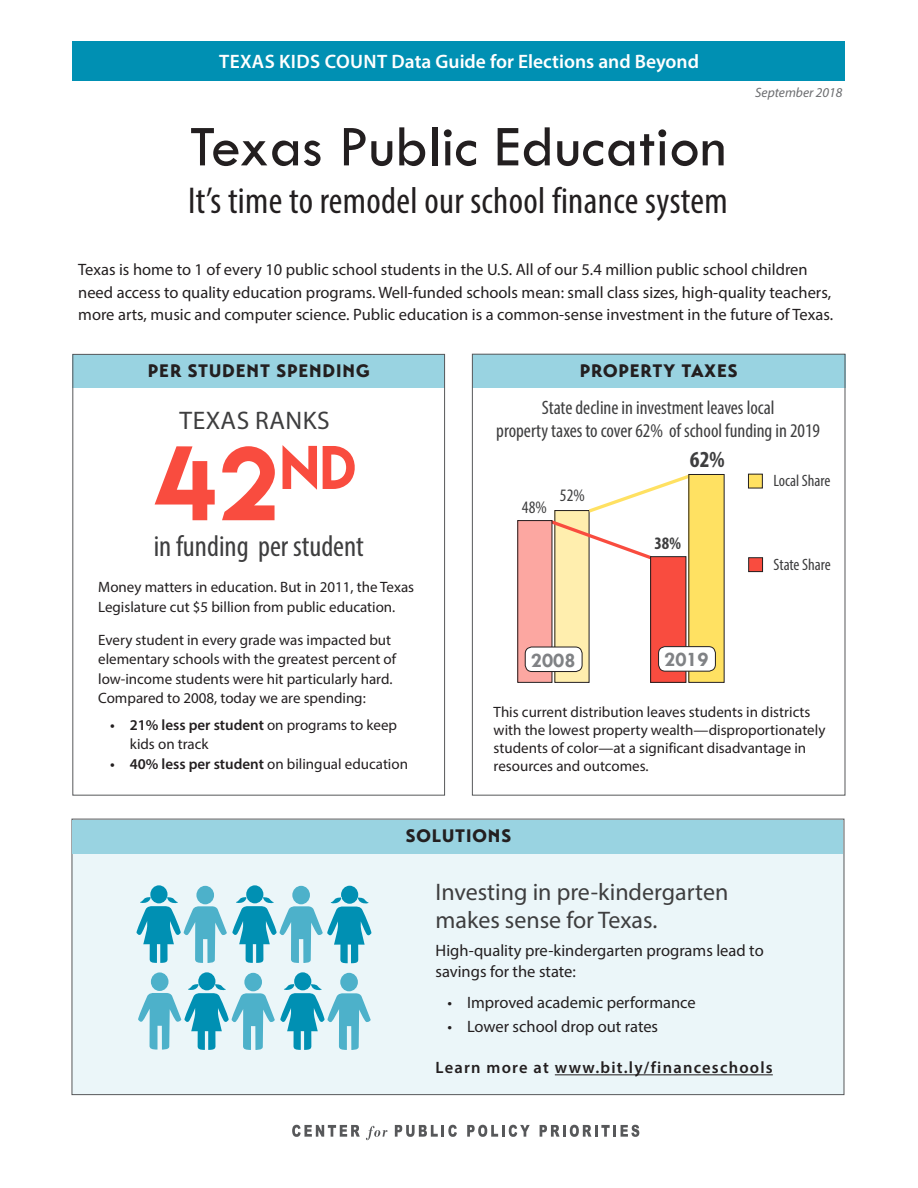
<style>
.page{position:relative;width:918px;height:1188px;background:#fff}
.page>*{position:absolute;margin:0;border:0;box-sizing:border-box;transform-origin:0 0}
.Body_Text{font:93.9px "Lemon Milk";color:#f94c3f}
.t1{font:60px "Tw Cen";color:#231f20}
.t2{font:condensed 37.5px "Myriad Pro";letter-spacing:.01em;color:#231f20}
.t3{font:condensed 30px "Myriad Pro";color:#3e3e3f}
.Body_Text-2{font:25.5px "Myriad Pro";letter-spacing:.02em;color:#3e3e3f}
.Body_Text-3{font:24px/28.8px "Myriad Pro";color:#3e3e3f}
.t4{font:700 condensed 23.1px "Myriad Pro";color:#3e3e3f}
.t5{font:700 21px "Tw Cen";color:#808285}
.t6{font:condensed 19.5px/23.4px "Myriad Pro";color:#3e3e3f;text-align:center}
.No_Spacing{font:600 19.5px "Myriad Pro";color:#fff}
.Body_Text-4{font:900 18px "Transat";letter-spacing:.05em;color:#231f20}
.t7{font:condensed 17.55px "Myriad Pro";color:#3e3e3f}
.t8{font:700 condensed 17.55px "Myriad Pro";color:#3e3e3f}
.No_Spacing-2{font:16.5px/22.5px "Myriad Pro";color:#231f20}
.No_Spacing-3{font:600 16.5px "Myriad Pro";letter-spacing:.075em;color:#231f20}
.t9{font:condensed 16.5px "Myriad Pro";color:#3e3e3f}
.No_Spacing-4{font:15px/19.5px "Myriad Pro";color:#231f20}
.Body_Text-5{font:italic 13.5px "Myriad Pro";color:#6c6d70}
.s1{font-weight:600}
</style>
<div class="page">
<div style="left:472px;top:354px;width:373px;height:34px;background:#99d3e1"></div>
<div style="left:72px;top:42px;width:772px;height:39px;background:#0090b3"></div>
<div style="left:72px;top:819px;width:772px;height:276px;background:#ebf6f9;border:1px solid #57585a"></div>
<hr style="left:555px;top:1074px;width:218px;height:1px;background:#231f20">
<div style="left:72px;top:820px;width:771px;height:33px;background:#99d3e1"></div>
<div style="left:73px;top:354px;width:372px;height:34px;background:#99d3e1"></div>
<svg style="left:138px;top:972px;width:233px;height:78px"></svg>
<svg style="left:136px;top:885px;width:235px;height:78px"></svg>
<div style="left:555px;top:511px;width:34px;height:171px;background:#ffeeae"></div>
<svg style="left:552px;top:475px;width:136px;height:87px"></svg>
<div style="left:518px;top:521px;width:34px;height:161px;background:#fca7a1"></div>
<div style="left:517px;top:520px;width:35px;height:163px;border:1px solid #231f20"></div>
<div style="left:689px;top:474px;width:35px;height:208px;background:#ffe162"></div>
<div style="left:651px;top:557px;width:35px;height:125px;background:#f94c3f"></div>
<div style="left:650px;top:556px;width:36px;height:127px;border:1px solid #231f20"></div>
<div style="left:525px;top:647px;width:57px;height:25px;background:#fff;border-radius:7px"></div>
<div style="left:525px;top:647px;width:57px;height:25px;border:1px solid #231f20;border-radius:7px"></div>
<div style="left:659px;top:647px;width:56px;height:24px;background:#fff;border-radius:7px"></div>
<div style="left:658px;top:646px;width:58px;height:25px;border:1px solid #231f20;border-radius:7px"></div>
<div style="left:749px;top:558px;width:14px;height:14px;background:#f94c3f"></div>
<div style="left:748px;top:557px;width:15px;height:15px;border:1px solid #231f20"></div>
<div style="left:748px;top:474px;width:14px;height:14px;background:#ffe162"></div>
<div style="left:748px;top:474px;width:15px;height:14px;border:1px solid #231f20"></div>
<svg style="left:292px;top:1125px;width:68px;height:12px"></svg>
<svg style="left:366px;top:1126px;width:22px;height:14px"></svg>
<svg style="left:395px;top:1125px;width:62px;height:12px"></svg>
<svg style="left:467px;top:1125px;width:63px;height:12px"></svg>
<svg style="left:540px;top:1125px;width:99px;height:12px"></svg>
<p class="No_Spacing" style="left:219px;top:49px;width:482px">TEXAS KIDS COUNT Data Guide for Elections and Beyond</p>
<p class="t1" style="left:189px;top:110px;width:539px">Texas Public Education</p>
<p class="t2" style="left:188px;top:178px;width:541px">It’s time to remodel our school finance system</p>
<p class="Body_Text-5" style="left:755px;top:84px;width:89px">September 2018</p>
<p class="No_Spacing-2" style="left:78px;top:258px;width:756px">Texas is home to 1 of every 10 public school students in the U.S. All of our 5.4 million public school children need access to quality education programs. Well-funded schools mean: small class sizes, high-quality teachers, more arts, music and computer science. Public education is a common-sense investment in the future of Texas.</p>
<p class="Body_Text-4" style="left:148px;top:360px;width:223px">PER STUDENT SPENDING</p>
<p class="Body_Text-2" style="left:180px;top:405px;width:152px">TEXAS RANKS</p>
<p class="Body_Text" style="left:153px;top:419px;width:205px">42<sup>nd</sup></p>
<p class="t3" style="left:154px;top:528px;width:212px">in funding per student</p>
<p class="No_Spacing-4" style="left:98px;top:577px;width:317px">Money matters in education. But in 2011, the Texas<br>Legislature cut $5 billion from public education.</p>
<p class="No_Spacing-4" style="left:98px;top:630px;width:299px">Every student in every grade was impacted but elementary schools with the greatest percent of low-income students were hit particularly hard.<br>Compared to 2008, today we are spending:</p>
<p class="No_Spacing-4" style="left:130px;top:715px;width:269px;text-indent:-20px"><span class="s1">• 21% less per student</span> on programs to keep kids on track</p>
<p class="No_Spacing-4" style="left:110px;top:754px;width:299px"><span class="s1">• 40% less per student</span> on bilingual education</p>
<p class="Body_Text-4" style="left:580px;top:360px;width:159px">PROPERTY TAXES</p>
<p class="t6" style="left:496px;top:396px;width:325px">State decline in investment leaves local<br>property taxes to cover 62% of school funding in 2019</p>
<p class="t7" style="left:522px;top:497px;width:26px">48%</p>
<p class="t7" style="left:560px;top:485px;width:26px">52%</p>
<p class="t4" style="left:690px;top:445px;width:36px">62%</p>
<p class="t8" style="left:654px;top:532px;width:28px">38%</p>
<p class="t5" style="left:531px;top:647px;width:46px">2008</p>
<p class="t5" style="left:664px;top:647px;width:46px">2019</p>
<p class="t9" style="left:773px;top:471px;width:59px">Local Share</p>
<p class="t9" style="left:774px;top:554px;width:59px">State Share</p>
<p class="No_Spacing-4" style="left:494px;top:703px;width:333px;line-height:18px">This current distribution leaves students in districts with the lowest property wealth—disproportionately students of color—at a significant disadvantage in resources and outcomes.</p>
<p class="Body_Text-4" style="left:406px;top:825px;width:107px">SOLUTIONS</p>
<p class="Body_Text-3" style="left:436px;top:877px;width:294px">Investing in pre-kindergarten makes sense for Texas.</p>
<p class="No_Spacing-2" style="left:436px;top:940px;width:330px;line-height:21px">High-quality pre-kindergarten programs lead to savings for the state:</p>
<p class="No_Spacing-2" style="left:448px;top:991px;width:250px">• Improved academic performance</p>
<p class="No_Spacing-2" style="left:448px;top:1015px;width:212px">• Lower school drop out rates</p>
<p class="No_Spacing-3" style="left:436px;top:1057px;width:339px">Learn more at www.bit.ly/financeschools</p>
</div>
